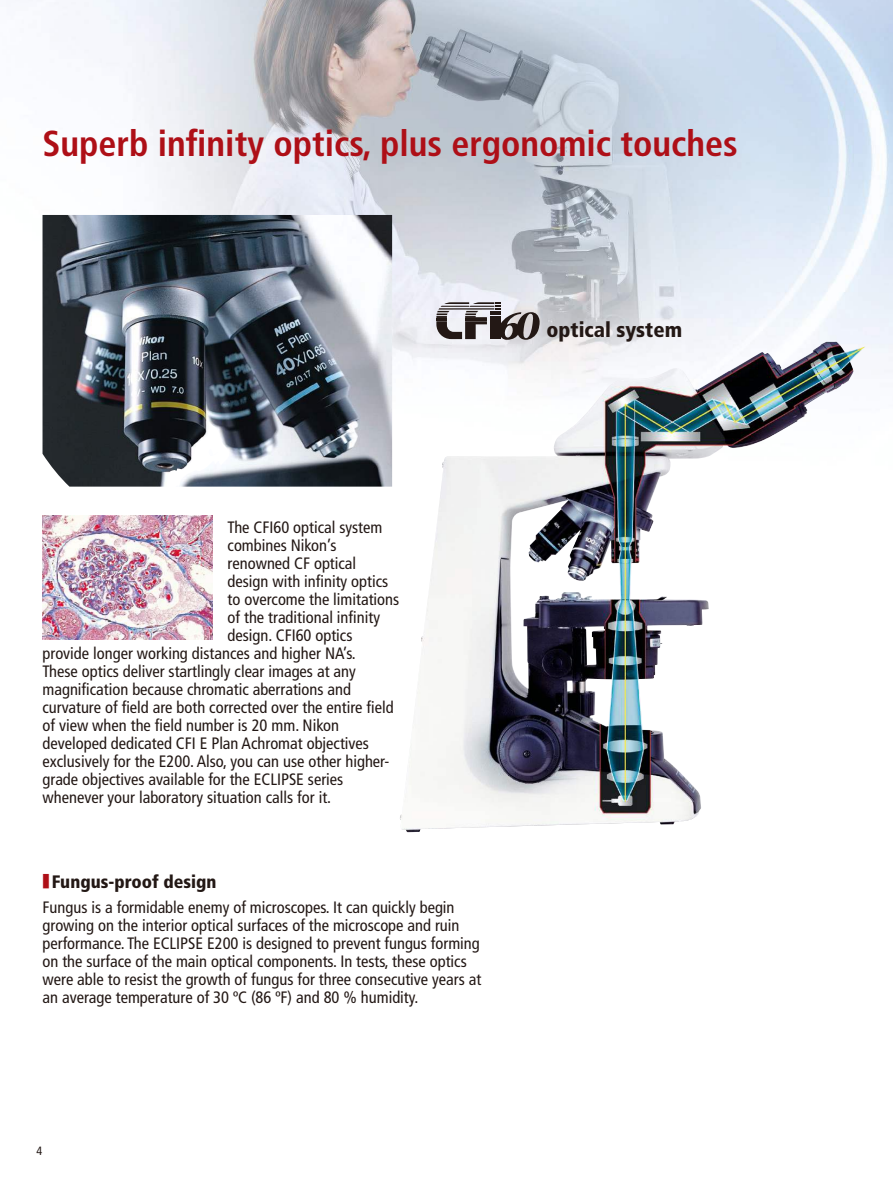
<style>
.page{position:relative;width:893px;height:1187px;background:#fff}
.page>*{position:absolute;margin:0;border:0;box-sizing:border-box;transform-origin:0 0}
.t1{font:700 condensed 36px "Frutiger";color:#ae0f17}
.t2{font:900 condensed 21px "Frutiger";color:#231815}
.t3{font:900 condensed 18px "Frutiger";color:#231815}
.t4{font:condensed 16.5px/18px "Frutiger";color:#231815}
.t5{font:condensed 12px "Frutiger";color:#231815}
.s1{font-family:"Koz Go Pro";font-weight:700;font-stretch:normal;color:#ae0f17}
</style>
<div class="page">
<img style="left:42px;top:0;width:851px;height:833px">
<img style="left:43px;top:215px;width:349px;height:271px">
<svg style="left:436px;top:302px;width:104px;height:38px"></svg>
<div style="left:491px;top:321px;width:10px;height:18px;background:#231815"></div>
<img style="left:43px;top:516px;width:170px;height:123px">
<img style="left:400px;top:342px;width:435px;height:490px">
<h1 class="t1" style="left:43px;top:129px;width:697px">Superb infinity optics, plus ergonomic touches</h1>
<p class="t2" style="left:546px;top:321px;width:137px">optical system</p>
<p class="t4" style="left:228px;top:519px;width:156px">The CFI60 optical system</p>
<p class="t4" style="left:228px;top:537px;width:111px">combines Nikon’s</p>
<p class="t4" style="left:228px;top:555px;width:130px">renowned CF optical</p>
<p class="t4" style="left:228px;top:573px;width:162px">design with infinity optics</p>
<p class="t4" style="left:228px;top:591px;width:173px">to overcome the limitations</p>
<p class="t4" style="left:228px;top:609px;width:154px">of the traditional infinity</p>
<p class="t4" style="left:228px;top:627px;width:126px">design. CFI60 optics</p>
<p class="t4" style="left:43px;top:645px;width:315px">provide longer working distances and higher NA’s.</p>
<p class="t4" style="left:43px;top:663px;width:315px">These optics deliver startlingly clear images at any</p>
<p class="t4" style="left:43px;top:681px;width:310px">magnification because chromatic aberrations and</p>
<p class="t4" style="left:43px;top:699px;width:353px">curvature of field are both corrected over the entire field</p>
<p class="t4" style="left:43px;top:717px;width:298px">of view when the field number is 20 mm. Nikon</p>
<p class="t4" style="left:43px;top:735px;width:328px">developed dedicated CFI E Plan Achromat objectives</p>
<p class="t4" style="left:43px;top:753px;width:348px">exclusively for the E200. Also, you can use other higher-</p>
<p class="t4" style="left:43px;top:771px;width:302px">grade objectives available for the ECLIPSE series</p>
<p class="t4" style="left:43px;top:789px;width:290px">whenever your laboratory situation calls for it.</p>
<p class="t3" style="left:43px;top:874px;width:175px"><span class="s1">■</span> Fungus-proof design</p>
<p class="t4" style="left:43px;top:899px;width:440px">Fungus is a formidable enemy of microscopes. It can quickly begin growing on the interior optical surfaces of the microscope and ruin performance. The ECLIPSE E200 is designed to prevent fungus forming on the surface of the main optical components. In tests, these optics were able to resist the growth of fungus for three consecutive years at an average temperature of 30 ºC (86 ºF) and 80 % humidity.</p>
<p class="t5" style="left:36px;top:1145px;width:7px">4</p>
</div>
